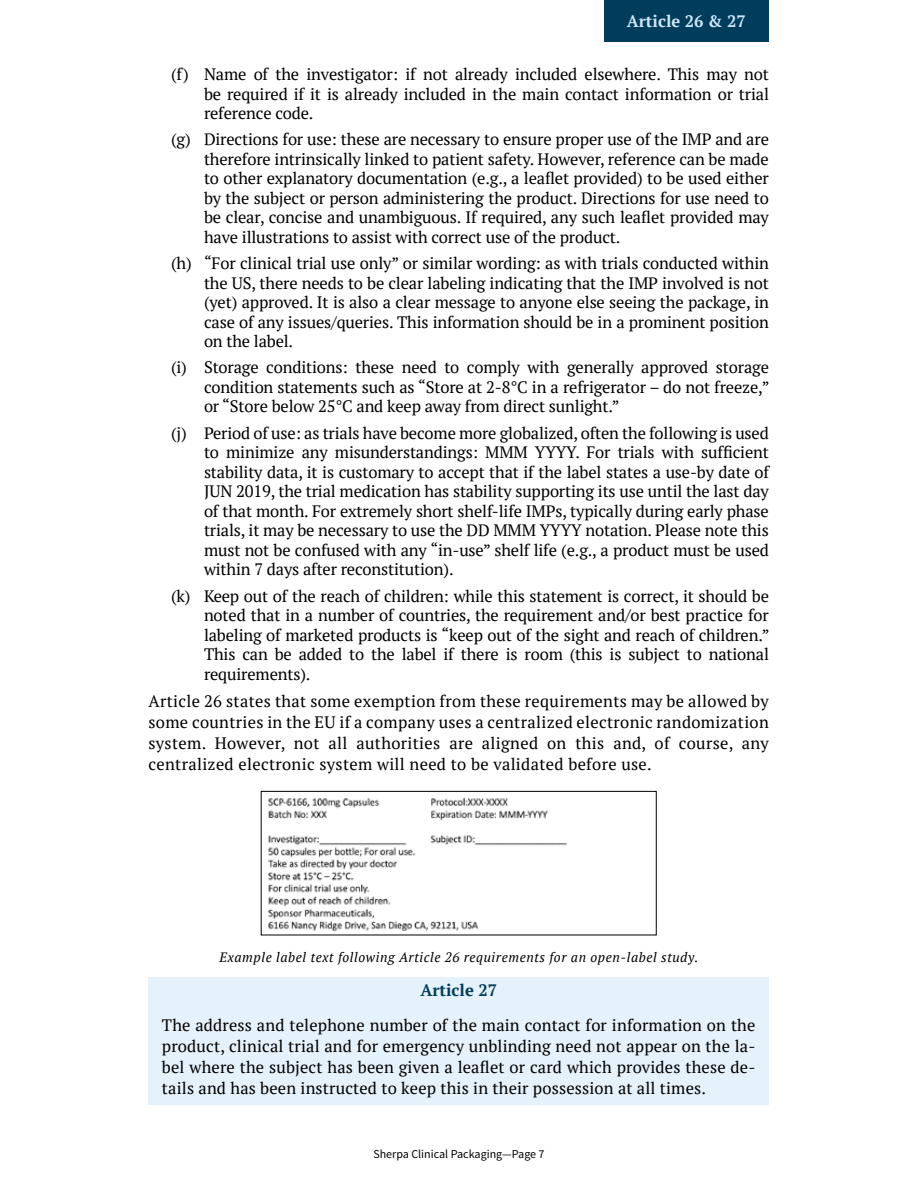
<style>
.page{position:relative;width:918px;height:1188px;background:#fff}
.page>*{position:absolute;margin:0;border:0;box-sizing:border-box;transform-origin:0 0}
.t1{font:16.5px/19.5px "PT Serif";letter-spacing:-.01em;color:#000;text-align:justify}
.t2{font:700 16.5px "PT Serif";color:#cfe7f8}
.t3{font:700 16.5px "PT Serif";color:#003d5d}
.t4{font:italic 13.5px "PT Serif";letter-spacing:.04em;color:#000}
.t5{font:12px "Source Sans Pro";color:#000}
</style>
<div class="page">
<div style="left:148px;top:977px;width:621px;height:36px;background:#e6f2fb"></div>
<div style="left:148px;top:1011px;width:621px;height:94px;background:#e6f2fb"></div>
<img style="left:268px;top:797px;width:299px;height:134px">
<div style="left:261px;top:791px;width:396px;height:144px;border:1px solid #000"></div>
<div style="left:604px;top:0;width:164px;height:42px;background:#003d5d"></div>
<p class="t2" style="left:627px;top:10px;width:120px">Article 26 &amp; 27</p>
<p class="t1" style="left:204px;top:64px;width:567px;text-indent:-33px">(f) Name of the investigator: if not already included elsewhere. This may not be required if it is already included in the main contact information or trial reference code.</p>
<p class="t1" style="left:204px;top:130px;width:566px;text-indent:-33px">(g) Directions for use: these are necessary to ensure proper use of the IMP and are therefore intrinsically linked to patient safety. However, reference can be made to other explanatory documentation (e.g., a leaflet provided) to be used either by the subject or person administering the product. Directions for use need to be clear, concise and unambiguous. If required, any such leaflet provided may have illustrations to assist with correct use of the product.</p>
<p class="t1" style="left:204px;top:253px;width:567px;text-indent:-33px">(h) “For clinical trial use only” or similar wording: as with trials conducted within the US, there needs to be clear labeling indicating that the IMP involved is not (yet) approved. It is also a clear message to anyone else seeing the package, in case of any issues/queries. This information should be in a prominent position on the label.</p>
<p class="t1" style="left:204px;top:358px;width:567px;text-indent:-33px">(i) Storage conditions: these need to comply with generally approved storage condition statements such as “Store at 2-8°C in a refrigerator – do not freeze,” or “Store below 25°C and keep away from direct sunlight.”</p>
<p class="t1" style="left:204px;top:423px;width:567px;text-indent:-33px">(j) Period of use: as trials have become more globalized, often the following is used to minimize any misunderstandings: MMM YYYY. For trials with sufficient stability data, it is customary to accept that if the label states a use-by date of JUN 2019, the trial medication has stability supporting its use until the last day of that month. For extremely short shelf-life IMPs, typically during early phase trials, it may be necessary to use the DD MMM YYYY notation. Please note this must not be confused with any “in-use” shelf life (e.g., a product must be used within 7 days after reconstitution).</p>
<p class="t1" style="left:204px;top:586px;width:567px;text-indent:-33px">(k) Keep out of the reach of children: while this statement is correct, it should be noted that in a number of countries, the requirement and/or best practice for labeling of marketed products is “keep out of the sight and reach of children.” This can be added to the label if there is room (this is subject to national requirements).</p>
<p class="t1" style="left:148px;top:691px;width:622px;line-height:21px">Article 26 states that some exemption from these requirements may be allowed by some countries in the EU if a company uses a centralized electronic randomization system. However, not all authorities are aligned on this and, of course, any centralized electronic system will need to be validated before use.</p>
<p class="t4" style="left:220px;top:948px;width:480px">Example label text following Article 26 requirements for an open-label study.</p>
<p class="t3" style="left:420px;top:979px;width:78px">Article 27</p>
<p class="t1" style="left:162px;top:1014px;width:595px;line-height:21px">The address and telephone number of the main contact for information on the product, clinical trial and for emergency unblinding need not appear on the la&shy;bel where the subject has been given a leaflet or card which provides these de&shy;tails and has been instructed to keep this in their possession at all times.</p>
<p class="t5" style="left:373px;top:1147px;width:173px">Sherpa Clinical Packaging—Page 7</p>
</div>
